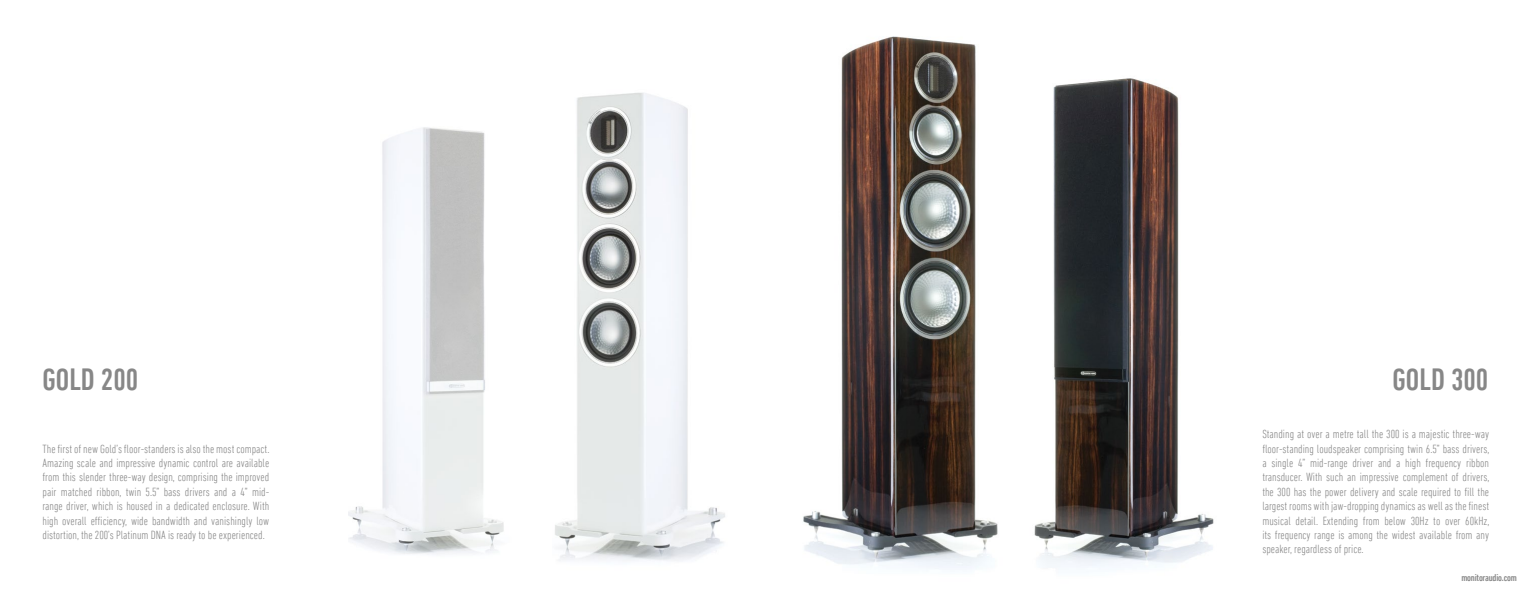
<style>
.page{position:relative;width:1531px;height:596px;background:#fff}
.page>*{position:absolute;margin:0;border:0;box-sizing:border-box;transform-origin:0 0}
.t1{font:500 condensed 31.3px "DIN Next LT Pro";color:#878787}
.t2{font:300 condensed 12px/14.4px "DIN Next LT Pro";color:#878787;text-align:justify}
.t3{font:500 condensed 10px "DIN Next LT Pro";letter-spacing:-.02em;color:#878787}
</style>
<div class="page">
<img style="left:803px;top:36px;width:195px;height:533px">
<img style="left:1034px;top:78px;width:180px;height:489px">
<img style="left:555px;top:92px;width:170px;height:469px">
<img style="left:348px;top:127px;width:156px;height:427px">
<h1 class="t1" style="left:43px;top:361px;width:97px">GOLD 200</h1>
<h1 class="t1" style="left:1392px;top:361px;width:97px">GOLD 300</h1>
<p class="t2" style="left:43px;top:441px;width:228px">The first of new Gold’s floor-standers is also the most compact.<br>Amazing scale and impressive dynamic control are available from this slender three-way design, comprising the improved pair matched ribbon, twin 5.5” bass drivers and a 4” mid&shy;range driver, which is housed in a dedicated enclosure. With high overall efficiency, wide bandwidth and vanishingly low distortion, the 200’s Platinum DNA is ready to be experienced.</p>
<p class="t2" style="left:1262px;top:426px;width:228px">Standing at over a metre tall the 300 is a majestic three-way floor-standing loudspeaker comprising twin 6.5” bass drivers, a single 4” mid-range driver and a high frequency ribbon transducer. With such an impressive complement of drivers, the 300 has the power delivery and scale required to fill the largest rooms with jaw-dropping dynamics as well as the finest musical detail. Extending from below 30Hz to over 60kHz, its frequency range is among the widest available from any speaker, regardless of price.</p>
<p class="t3" style="left:1461px;top:572px;width:57px">monitoraudio.com</p>
</div>
